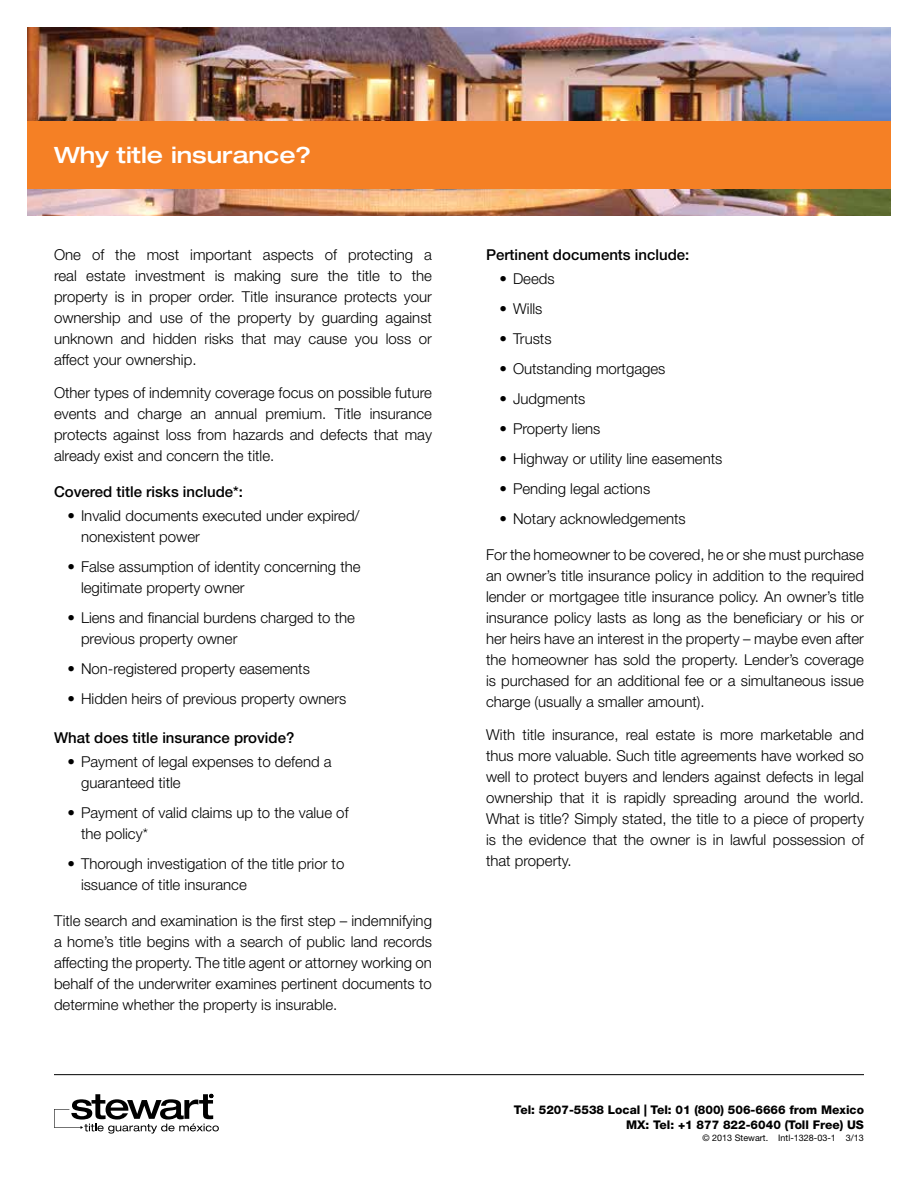
<style>
.page{position:relative;width:918px;height:1188px;background:#fff}
.page>*{position:absolute;margin:0;border:0;box-sizing:border-box;transform-origin:0 0}
.t1{font:500 expanded 22.5px "Helvetica Neue LT Pro";color:#fff}
.t2{font:300 15px/21px "Helvetica Neue LT Pro";color:#000}
.t3{font:500 15px "Helvetica Neue LT Pro";color:#000}
.t4{font:800 12px/15px "Helvetica Neue LT Pro";color:#000;text-align:right}
.t5{font:9px "Helvetica Neue LT Pro";color:#000}
</style>
<div class="page">
<hr style="left:54px;top:1074px;width:810px;height:1px;background:#000">
<svg style="left:54px;top:1094px;width:165px;height:40px"></svg>
<img style="left:27px;top:27px;width:864px;height:189px">
<div style="left:27px;top:122px;width:864px;height:67px;background:#f58025"></div>
<h1 class="t1" style="left:54px;top:141px;width:259px">Why title insurance?</h1>
<p class="t2" style="left:54px;top:244px;width:380px;text-align:justify">One of the most important aspects of protecting a real estate investment is making sure the title to the property is in proper order. Title insurance protects your ownership and use of the property by guarding against unknown and hidden risks that may cause you loss or affect your ownership.</p>
<p class="t2" style="left:54px;top:382px;width:380px;text-align:justify">Other types of indemnity coverage focus on possible future events and charge an annual premium. Title insurance protects against loss from hazards and defects that may already exist and concern the title.</p>
<p class="t3" style="left:54px;top:483px;width:190px">Covered title risks include*:</p>
<p class="t2" style="left:81px;top:505px;width:280px;text-indent:-14px">• Invalid documents executed under expired/ nonexistent power</p>
<p class="t2" style="left:81px;top:556px;width:281px;text-indent:-14px">• False assumption of identity concerning the legitimate property owner</p>
<p class="t2" style="left:81px;top:607px;width:275px;text-indent:-14px">• Liens and financial burdens charged to the previous property owner</p>
<p class="t2" style="left:68px;top:658px;width:244px">• Non-registered property easements</p>
<p class="t2" style="left:68px;top:688px;width:280px">• Hidden heirs of previous property owners</p>
<p class="t3" style="left:54px;top:729px;width:242px">What does title insurance provide?</p>
<p class="t2" style="left:81px;top:751px;width:252px;text-indent:-14px">• Payment of legal expenses to defend a guaranteed title</p>
<p class="t2" style="left:81px;top:802px;width:269px;text-indent:-14px">• Payment of valid claims up to the value of the policy*</p>
<p class="t2" style="left:81px;top:853px;width:265px;text-indent:-14px">• Thorough investigation of the title prior to issuance of title insurance</p>
<p class="t2" style="left:54px;top:910px;width:380px;text-align:justify">Title search and examination is the first step – indemnifying a home’s title begins with a search of public land records affecting the property. The title agent or attorney working on behalf of the underwriter examines pertinent documents to determine whether the property is insurable.</p>
<p class="t3" style="left:486px;top:246px;width:205px">Pertinent documents include:</p>
<p class="t2" style="left:500px;top:268px;width:57px">• Deeds</p>
<p class="t2" style="left:500px;top:298px;width:45px">• Wills</p>
<p class="t2" style="left:500px;top:328px;width:54px">• Trusts</p>
<p class="t2" style="left:500px;top:358px;width:168px">• Outstanding mortgages</p>
<p class="t2" style="left:500px;top:388px;width:87px">• Judgments</p>
<p class="t2" style="left:500px;top:418px;width:103px">• Property liens</p>
<p class="t2" style="left:500px;top:448px;width:224px">• Highway or utility line easements</p>
<p class="t2" style="left:500px;top:478px;width:152px">• Pending legal actions</p>
<p class="t2" style="left:500px;top:508px;width:188px">• Notary acknowledgements</p>
<p class="t2" style="left:486px;top:544px;width:380px;text-align:justify">For the homeowner to be covered, he or she must purchase an owner’s title insurance policy in addition to the required lender or mortgagee title insurance policy. An owner’s title insurance policy lasts as long as the beneficiary or his or her heirs have an interest in the property – maybe even after the homeowner has sold the property. Lender’s coverage is purchased for an additional fee or a simultaneous issue charge (usually a smaller amount).</p>
<p class="t2" style="left:486px;top:724px;width:380px;text-align:justify">With title insurance, real estate is more marketable and thus more valuable. Such title agreements have worked so well to protect buyers and lenders against defects in legal ownership that it is rapidly spreading around the world.<br>What is title? Simply stated, the title to a piece of property is the evidence that the owner is in lawful possession of that property.</p>
<p class="t4" style="left:514px;top:1102px;width:352px">Tel: 5207-5538 Local | Tel: 01 (800) 506-6666 from Mexico<br>MX: Tel: +1 877 822-6040 (Toll Free) US</p>
<p class="t5" style="left:703px;top:1132px;width:163px">© 2013 Stewart. Intl-1328-03-1 3/13</p>
</div>
